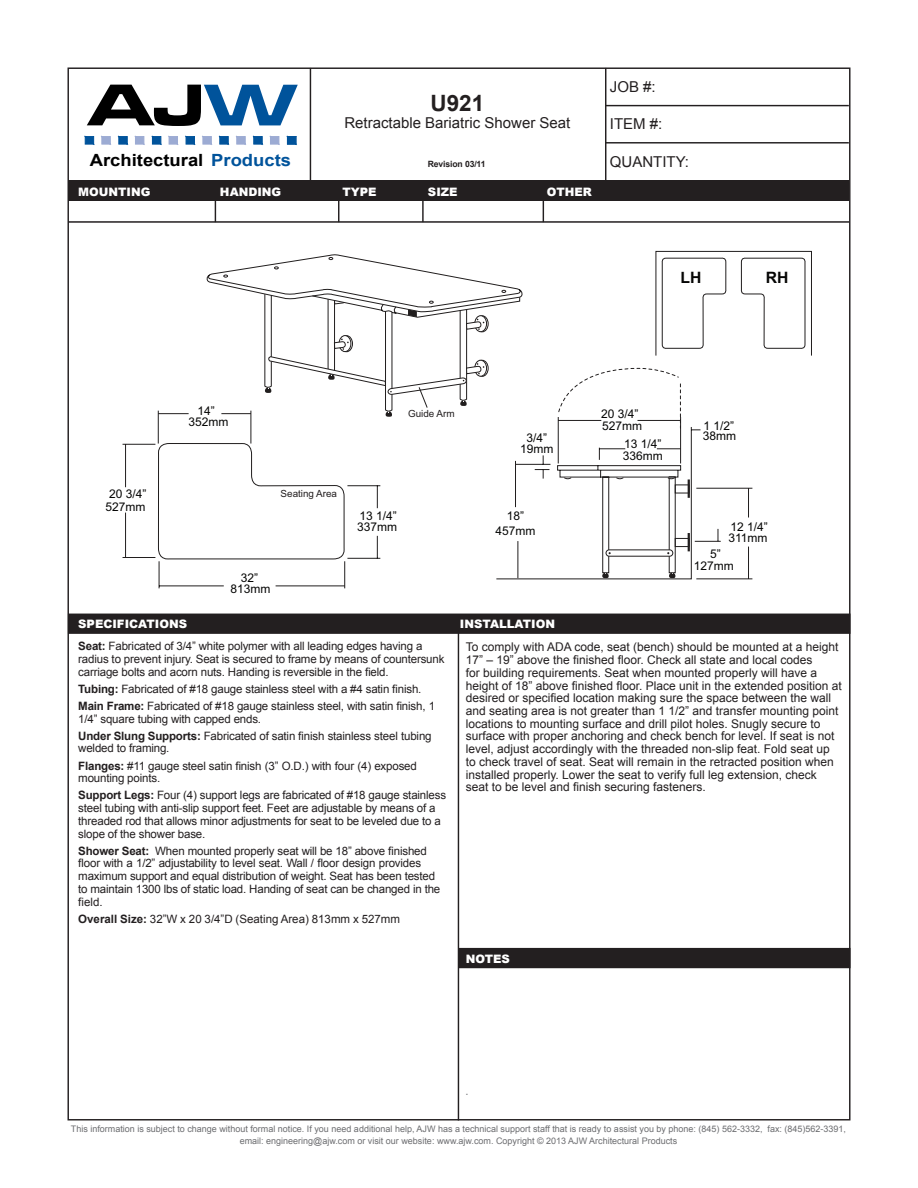
<style>
.page{position:relative;width:918px;height:1188px;background:#fff}
.page>*{position:absolute;margin:0;border:0;box-sizing:border-box;transform-origin:0 0}
.t1{font:700 expanded 61.2px "Microgramma DCE";color:#000;scale:1.09 1}
.number{font:700 22.5px "Arial";color:#231f20}
.t2{font:700 16.8px "Arial";color:#000;scale:1.09 1}
.t3{font:700 16.8px "Arial";color:#00539b;scale:1.09 1}
.t4{font:700 15.75px "Arial";color:#050504}
.name{font:15px "Arial";color:#231f20}
.t5{font:12px/12.8px "Arial";color:#231f20}
.t6{font:12px/11.9px "Arial";color:#050504}
.t7{font:12px/15px "Arial";color:#050605;text-align:center}
.t8{font:11.55px/12.8px "Arial";letter-spacing:-.015em;color:#231f20}
.t9{font:900 11.55px "Arial";color:#fff}
.t10{font:9.9px "Arial";color:#231f20}
.t11{font:9px/12px "Arial";color:#6c6d70;text-align:center}
.t12{font:700 8.7px "Arial";letter-spacing:-.015em;color:#231f20}
.t13{font:700 8.7px "Arial";color:#808285}
.s1{font-size:61.05px;color:#00539b}
.s2{font-style:inherit}
.s3{font-weight:900;color:#fff}
.s4{font-weight:700}
</style>
<div class="page">
<div style="left:68px;top:180px;width:781px;height:21px;background:#231f20"></div>
<hr style="left:215px;top:184px;width:1px;height:38px;background:#231f20">
<hr style="left:338px;top:184px;width:1px;height:38px;background:#231f20">
<hr style="left:422px;top:184px;width:2px;height:38px;background:#231f20">
<hr style="left:543px;top:184px;width:1px;height:38px;background:#231f20">
<hr style="left:458px;top:628px;width:1px;height:492px;background:#231f20">
<div style="left:68px;top:614px;width:783px;height:20px;background:#231f20"></div>
<hr style="left:310px;top:68px;width:1px;height:112px;background:#231f20">
<hr style="left:605px;top:68px;width:1px;height:112px;background:#231f20">
<div style="left:458px;top:948px;width:393px;height:20px;background:#231f20"></div>
<hr style="left:605px;top:142px;width:244px;height:2px;background:#231f20">
<hr style="left:605px;top:105px;width:244px;height:1px;background:#231f20">
<hr style="left:68px;top:221px;width:781px;height:2px;background:#231f20">
<svg style="left:84px;top:136px;width:10px;height:9px"></svg>
<svg style="left:118px;top:136px;width:10px;height:9px"></svg>
<svg style="left:152px;top:136px;width:10px;height:9px"></svg>
<svg style="left:185px;top:136px;width:10px;height:9px"></svg>
<svg style="left:101px;top:136px;width:10px;height:9px"></svg>
<svg style="left:135px;top:136px;width:10px;height:9px"></svg>
<svg style="left:168px;top:136px;width:10px;height:9px"></svg>
<svg style="left:202px;top:136px;width:10px;height:9px"></svg>
<svg style="left:219px;top:136px;width:10px;height:9px"></svg>
<svg style="left:236px;top:136px;width:10px;height:9px"></svg>
<svg style="left:253px;top:136px;width:10px;height:9px"></svg>
<svg style="left:270px;top:136px;width:10px;height:9px"></svg>
<svg style="left:287px;top:136px;width:10px;height:9px"></svg>
<svg style="left:206px;top:254px;width:315px;height:36px"></svg>
<hr style="left:123px;top:557px;width:32px;height:1px;background:#211e1e">
<hr style="left:125px;top:513px;width:1px;height:45px;background:#211e1e">
<hr style="left:123px;top:444px;width:32px;height:1px;background:#211e1e">
<hr style="left:125px;top:444px;width:1px;height:43px;background:#211e1e">
<svg style="left:655px;top:250px;width:157px;height:106px"></svg>
<svg style="left:329px;top:257px;width:4px;height:3px"></svg>
<svg style="left:157px;top:290px;width:596px;height:298px"></svg>
<h1 class="t1" style="left:88px;top:63px;width:193px">AJ<span class="s1">W</span></h1>
<h3 class="t3" style="left:211px;top:149px;width:75px">Products</h3>
<h3 class="t2" style="left:90px;top:149px;width:106px">Architectural</h3>
<p class="number" style="left:431px;top:88px;width:55px">U921</p>
<p class="name" style="left:344px;top:112px;width:227px">Retractable Bariatric Shower Seat</p>
<p class="t12" style="left:428px;top:159px;width:59px">Revision 03/11</p>
<p class="t9" style="left:78px;top:183px;width:74px">MOUNTING</p>
<p class="t9" style="left:220px;top:183px;width:63px">HANDING</p>
<p class="t9" style="left:342px;top:183px;width:36px">TYPE</p>
<p class="t9" style="left:428px;top:183px;width:31px">SIZE</p>
<p class="t9" style="left:547px;top:183px;width:46px">OTHER</p>
<p class="name" style="left:610px;top:77px;width:47px">JOB #:</p>
<p class="name" style="left:610px;top:114px;width:54px">ITEM #:</p>
<p class="name" style="left:610px;top:152px;width:81px">QUANTITY:</p>
<p class="t4" style="left:680px;top:266px;width:22px">LH</p>
<p class="t4" style="left:766px;top:266px;width:24px">RH</p>
<p class="t6" style="left:105px;top:488px;width:42px;line-height:12.8px;text-align:center">20 <span class="s2">3</span>/4”<br>5<span class="s2">27</span>mm</p>
<p class="t6" style="left:189px;top:406px;width:42px;line-height:10.9px;text-align:center">14”<br>352mm</p>
<p class="t10" style="left:408px;top:407px;width:48px">Guide Arm</p>
<p class="t10" style="left:281px;top:487px;width:58px">Seating Area</p>
<p class="t6" style="left:230px;top:572px;width:42px;line-height:11.2px;text-align:center">32”<br>813mm</p>
<p class="t6" style="left:357px;top:510px;width:42px;line-height:11.1px">13 1/4”<br>337mm</p>
<p class="t6" style="left:520px;top:433px;width:35px;line-height:10.4px;text-align:center">3/4”<br>19mm</p>
<p class="t7" style="left:495px;top:509px;width:42px">18”<br>457mm</p>
<p class="t6" style="left:601px;top:408px;width:43px">20 <span class="s2">3</span>/4”<br><span class="s2">527</span>mm</p>
<p class="t6" style="left:623px;top:438px;width:42px">13 1/4”<br>336mm</p>
<p class="t6" style="left:703px;top:421px;width:35px;line-height:10.4px">1 1/2”<br>38mm</p>
<p class="t6" style="left:728px;top:521px;width:41px">12 1/4”<br>311mm</p>
<p class="t6" style="left:694px;top:548px;width:42px;text-align:center">5”<br>127mm</p>
<p class="t8" style="left:78px;top:612px;width:346px;line-height:22.6px"><span class="s3">SPECIFICATIONS<br></span><span class="s4">Seat:</span> Fabricated of 3/4” white polymer with all leading edges having a</p>
<p class="t8" style="left:78px;top:653px;width:368px">radius to prevent injury. Seat is secured to frame by means of countersunk carriage bolts and acorn nuts. Handing is reversible in the field.</p>
<p class="t8" style="left:78px;top:680px;width:358px;line-height:17.1px"><span class="s4">Tubing:</span> Fabricated of #18 gauge stainless steel with a #4 satin finish.<br><span class="s4">Main Frame:</span> Fabricated of #18 gauge stainless steel, with satin finish, 1</p>
<p class="t8" style="left:78px;top:710px;width:355px;line-height:17.1px">1/4” square tubing with capped ends.<br><span class="s4">Under Slung Supports:</span> Fabricated of satin finish stainless steel tubing</p>
<p class="t8" style="left:78px;top:740px;width:340px;line-height:17.1px">welded to framing.<br><span class="s4">Flanges:</span> #11 gauge steel satin finish (3” O.D.) with four (4) exposed</p>
<p class="t8" style="left:78px;top:770px;width:369px;line-height:17.1px">mounting points.<br><span class="s4">Support Legs:</span> Four (4) support legs are fabricated of #18 gauge stainless</p>
<p class="t8" style="left:78px;top:802px;width:364px">steel tubing with anti-slip support feet. Feet are adjustable by means of a threaded rod that allows minor adjustments for seat to be leveled due to a slope of the shower base.</p>
<p class="t8" style="left:78px;top:844px;width:364px"><span class="s4">Shower Seat:</span> When mounted properly seat will be 18” above finished floor with a 1/2” adjustability to level seat. Wall / floor design provides maximum support and equal distribution of weight. Seat has been tested to maintain 1300 lbs of static load. Handing of seat can be changed in the field.</p>
<p class="t8" style="left:78px;top:912px;width:323px"><span class="s4">Overall Size:</span> 32”W x 20 <span class="s2">3</span>/4”D (Seating Area) 813mm x 5<span class="s2">27</span>mm</p>
<p class="t9" style="left:460px;top:615px;width:97px">INSTALLATION</p>
<p class="t5" style="left:466px;top:641px;width:378px">To comply with ADA code, seat (bench) should be mounted at a height 17” – 19” above the finished floor. Check all state and local codes<br>for building requirements. Seat when mounted properly will have a height of 18” above finished floor. Place unit in the extended position at desired or specified location making sure the space between the wall and seating area is not greater than 1 1/2” and transfer mounting point locations to mounting surface and drill pilot holes. Snugly secure to surface with proper anchoring and check bench for level. If seat is not level, adjust accordingly with the threaded non-slip feat. Fold seat up to check travel of seat. Seat will remain in the retracted position when installed properly. Lower the seat to verify full leg extension, check seat to be level and finish securing fasteners.</p>
<p class="t9" style="left:466px;top:951px;width:46px">NOTES</p>
<p class="t13" style="left:466px;top:1086px;width:4px">.</p>
<p class="t11" style="left:71px;top:1123px;width:777px">This information is subject to change without formal notice. If you need additional help, AJW has a technical support staff that is ready to assist you by phone: (845) 562-3332, fax: (845)562-3391, email: engineering@ajw.com or visit our website: www.ajw.com. Copyright © 2013 AJW Architectural Products</p>
</div>
